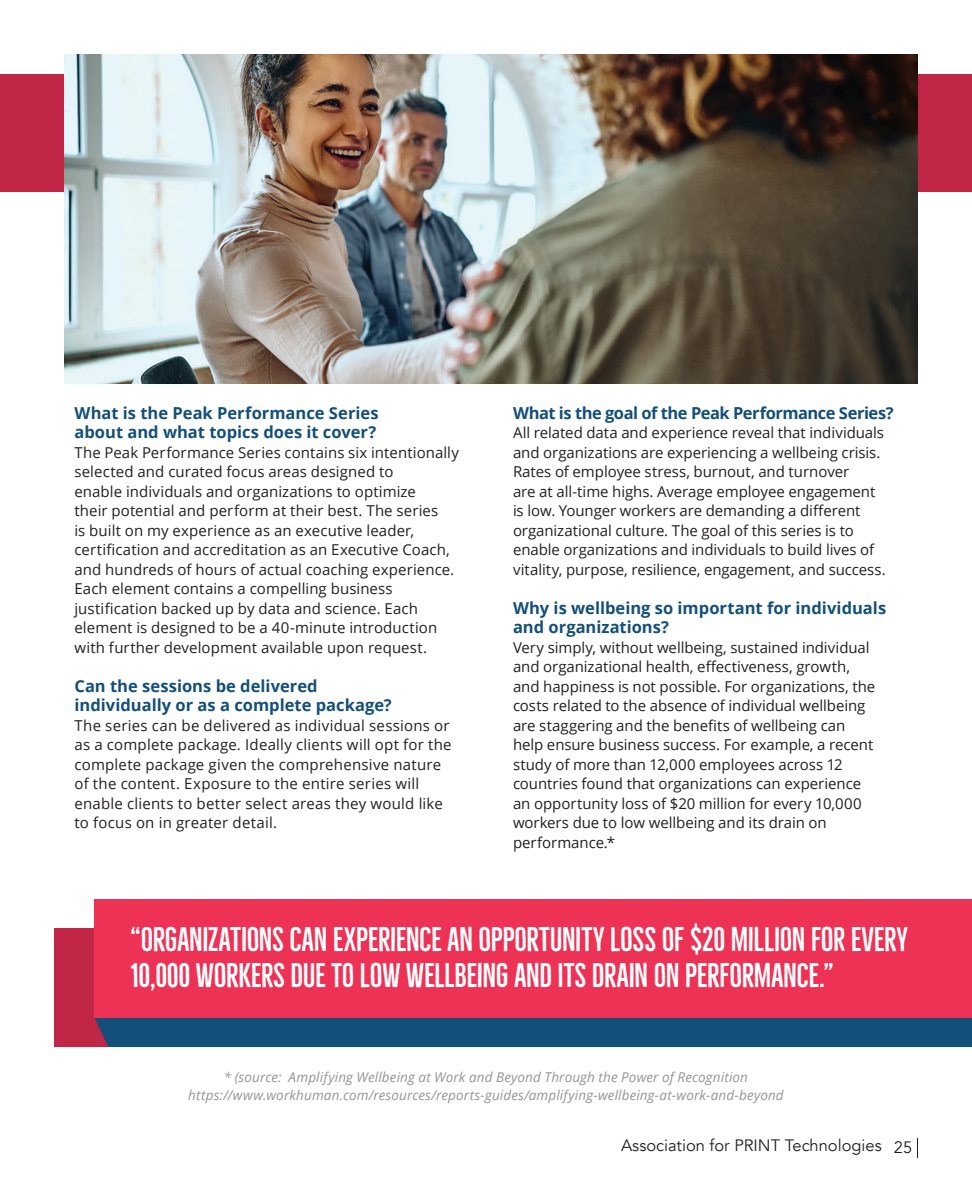
<style>
.page{position:relative;width:972px;height:1188px;background:#fff}
.page>*{position:absolute;margin:0;border:0;box-sizing:border-box;transform-origin:0 0}
.t1{font:31.5px/36px "Bellfort";letter-spacing:-.01em;color:#fff}
.t2{font:700 16.5px/19.5px "Open Sans";color:#144f79}
.t3{font:700 16.5px "Open Sans";letter-spacing:-.03em;color:#144f79}
.t4{font:16.5px "Avenir";color:#231f20}
.t5{font:15px/19.5px "Open Sans";letter-spacing:.005em;color:#231f20}
.t6{font:italic 13.5px/18px "Open Sans";letter-spacing:.01em;color:#939598;text-align:center}
</style>
<div class="page">
<div style="left:0;top:74px;width:972px;height:118px;background:#c12647"></div>
<div style="left:54px;top:929px;width:918px;height:118px;background:#c12647"></div>
<div style="left:95px;top:1017px;width:877px;height:30px;background:#144f79"></div>
<div style="left:95px;top:899px;width:877px;height:118px;background:#ee3255"></div>
<img style="left:65px;top:54px;width:853px;height:329px">
<p class="t2" style="left:74px;top:403px;width:306px">What is the Peak Performance Series about and what topics does it cover?</p>
<p class="t5" style="left:74px;top:442px;width:386px">The Peak Performance Series contains six intentionally selected and curated focus areas designed to<br>enable individuals and organizations to optimize<br>their potential and perform at their best. The series<br>is built on my experience as an executive leader, certification and accreditation as an Executive Coach, and hundreds of hours of actual coaching experience.<br>Each element contains a compelling business justification backed up by data and science. Each element is designed to be a 40-minute introduction with further development available upon request.</p>
<p class="t2" style="left:74px;top:676px;width:319px">Can the sessions be delivered individually or as a complete package?</p>
<p class="t5" style="left:74px;top:715px;width:379px">The series can be delivered as individual sessions or as a complete package. Ideally clients will opt for the complete package given the comprehensive nature of the content. Exposure to the entire series will enable clients to better select areas they would like to focus on in greater detail.</p>
<p class="t3" style="left:513px;top:401px;width:382px">What is the goal of the Peak Performance Series?</p>
<p class="t5" style="left:513px;top:423px;width:374px">All related data and experience reveal that individuals and organizations are experiencing a wellbeing crisis.<br>Rates of employee stress, burnout, and turnover<br>are at all-time highs. Average employee engagement is low. Younger workers are demanding a different organizational culture. The goal of this series is to enable organizations and individuals to build lives of vitality, purpose, resilience, engagement, and success.</p>
<p class="t2" style="left:513px;top:598px;width:375px">Why is wellbeing so important for individuals and organizations?</p>
<p class="t5" style="left:513px;top:637px;width:364px">Very simply, without wellbeing, sustained individual and organizational health, effectiveness, growth, and happiness is not possible. For organizations, the costs related to the absence of individual wellbeing are staggering and the benefits of wellbeing can help ensure business success. For example, a recent study of more than 12,000 employees across 12 countries found that organizations can experience an opportunity loss of $20 million for every 10,000 workers due to low wellbeing and its drain on performance.*</p>
<h1 class="t1" style="left:131px;top:922px;width:779px">“ORGANIZATIONS CAN EXPERIENCE AN OPPORTUNITY LOSS OF $20 MILLION FOR EVERY<br>10,000 WORKERS DUE TO LOW WELLBEING AND ITS DRAIN ON PERFORMANCE.”</h1>
<p class="t6" style="left:188px;top:1068px;width:597px">* (source: Amplifying Wellbeing at Work and Beyond Through the Power of Recognition https://www.workhuman.com/resources/reports-guides/amplifying-wellbeing-at-work-and-beyond</p>
<p class="t4" style="left:621px;top:1135px;width:293px">Association for PRINT Technologies 25</p>
</div>
